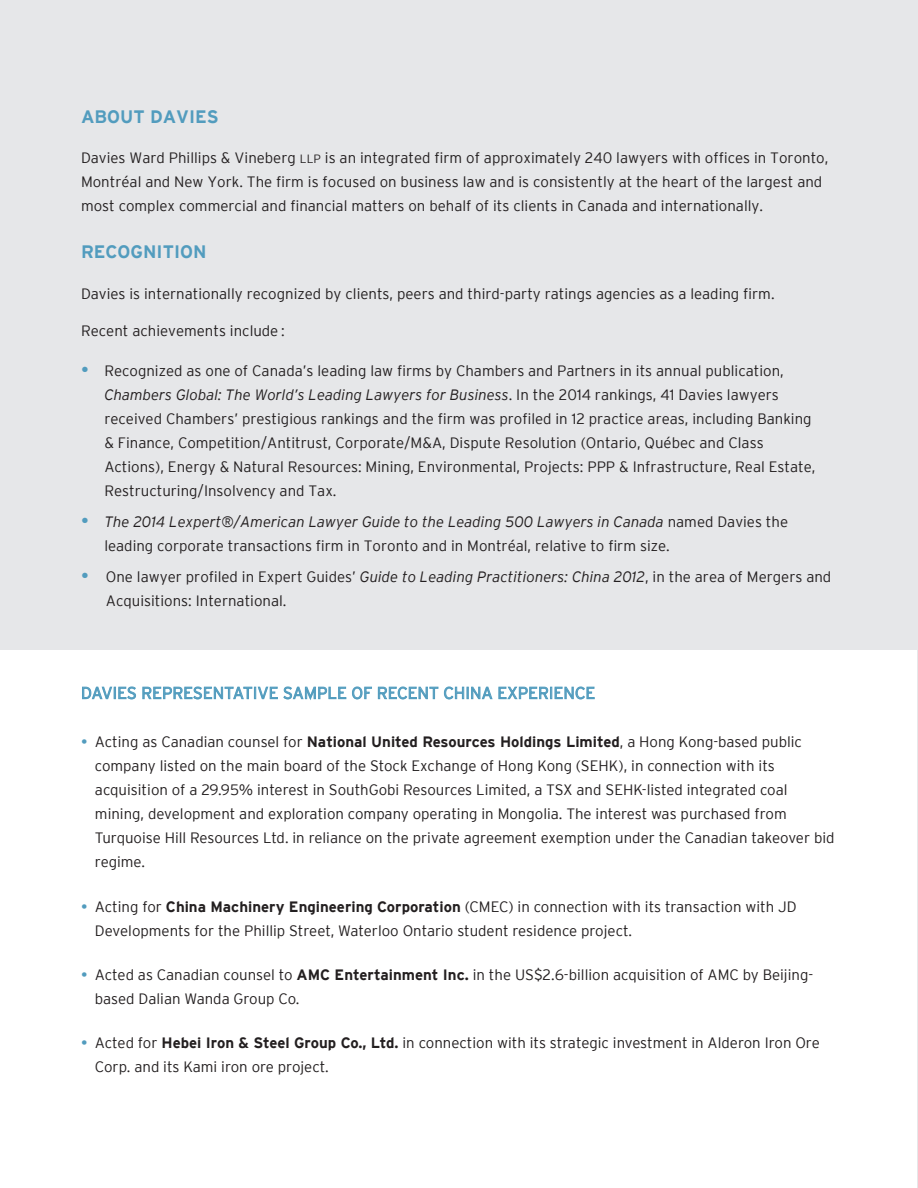
<style>
.page{position:relative;width:918px;height:1188px;background:#fff}
.page>*{position:absolute;margin:0;border:0;box-sizing:border-box;transform-origin:0 0}
.Body_Text{font:700 18px "Interstate";color:#529cbe}
.t1{font:300 16.5px "Interstate";letter-spacing:.01em;color:#529cbe}
.Body_Text-2{font:300 15px/24px "Interstate";color:#231f20}
.s1{font-size:12px}
.s2{font-weight:400;font-size:18px;color:#529cbe}
.s3{font-style:italic}
.s4{font-weight:400;color:#529cbe}
.s5{font-weight:700}
</style>
<div class="page">
<svg style="left:82px;top:687px;width:54px;height:12px"></svg>
<svg style="left:142px;top:687px;width:204px;height:13px"></svg>
<svg style="left:352px;top:687px;width:20px;height:12px"></svg>
<svg style="left:378px;top:687px;width:60px;height:12px"></svg>
<svg style="left:444px;top:687px;width:48px;height:12px"></svg>
<svg style="left:499px;top:687px;width:96px;height:12px"></svg>
<div style="left:0;top:0;width:918px;height:649px;background:#e6e7e9"></div>
<p class="Body_Text" style="left:81px;top:107px;width:139px">ABOUT DAVIES</p>
<p class="Body_Text-2" style="left:81px;top:146px;width:749px">Davies Ward Phillips &amp; Vineberg <span class="s1">LLP</span> is an integrated firm of approximately 240 lawyers with offices in Toronto,<br>Montréal and New York. The firm is focused on business law and is consistently at the heart of the largest and most complex commercial and financial matters on behalf of its clients in Canada and internationally.</p>
<p class="Body_Text" style="left:81px;top:241px;width:127px">RECOGNITION</p>
<p class="Body_Text-2" style="left:81px;top:282px;width:695px">Davies is internationally recognized by clients, peers and third-party ratings agencies as a leading firm.</p>
<p class="Body_Text-2" style="left:81px;top:319px;width:205px">Recent achievements include :</p>
<p class="Body_Text-2" style="left:104px;top:359px;width:713px;text-indent:-23px"><span class="s2">•</span> Recognized as one of Canada’s leading law firms by Chambers and Partners in its annual publication, <span class="s3">Chambers Global: The World’s Leading Lawyers for Business</span>. In the 2014 rankings, 41 Davies lawyers received Chambers’ prestigious rankings and the firm was profiled in 12 practice areas, including Banking &amp; Finance, Competition/Antitrust, Corporate/M&amp;A, Dispute Resolution (Ontario, Québec and Class Actions), Energy &amp; Natural Resources: Mining, Environmental, Projects: PPP &amp; Infrastructure, Real Estate, Restructuring/Insolvency and Tax.</p>
<p class="Body_Text-2" style="left:104px;top:510px;width:685px;text-indent:-23px"><span class="s2">•</span> <span class="s3">The 2014 Lexpert®/American Lawyer Guide to the Leading 500 Lawyers in Canada</span> named Davies the leading corporate transactions firm in Toronto and in Montréal, relative to firm size.</p>
<p class="Body_Text-2" style="left:106px;top:565px;width:727px;text-indent:-25px"><span class="s2">•</span> One lawyer profiled in Expert Guides’ <span class="s3">Guide to Leading Practitioners: China 2012</span>, in the area of Mergers and<br>Acquisitions: International.</p>
<p class="t1" style="left:81px;top:684px;width:516px">DAVIES REPRESENTATIVE SAMPLE OF RECENT CHINA EXPERIENCE</p>
<p class="Body_Text-2" style="left:95px;top:730px;width:741px;text-indent:-14px"><span class="s4">•</span> Acting as Canadian counsel for <span class="s5">National United Resources Holdings Limited</span>, a Hong Kong-based public company listed on the main board of the Stock Exchange of Hong Kong (SEHK), in connection with its acquisition of a 29.95% interest in SouthGobi Resources Limited, a TSX and SEHK-listed integrated coal mining, development and exploration company operating in Mongolia. The interest was purchased from Turquoise Hill Resources Ltd. in reliance on the private agreement exemption under the Canadian takeover bid regime.</p>
<p class="Body_Text-2" style="left:95px;top:894px;width:703px;text-indent:-14px"><span class="s4">•</span> Acting for <span class="s5">China Machinery Engineering Corporation</span> (CMEC) in connection with its transaction with JD<br>Developments for the Phillip Street, Waterloo Ontario student residence project.</p>
<p class="Body_Text-2" style="left:95px;top:963px;width:720px;text-indent:-14px"><span class="s4">•</span> Acted as Canadian counsel to <span class="s5">AMC Entertainment Inc.</span> in the US$2.6-billion acquisition of AMC by Beijing&shy;based Dalian Wanda Group Co.</p>
<p class="Body_Text-2" style="left:95px;top:1031px;width:726px;text-indent:-14px"><span class="s4">•</span> Acted for <span class="s5">Hebei Iron &amp; Steel Group Co., Ltd.</span> in connection with its strategic investment in Alderon Iron Ore<br>Corp. and its Kami iron ore project.</p>
</div>
